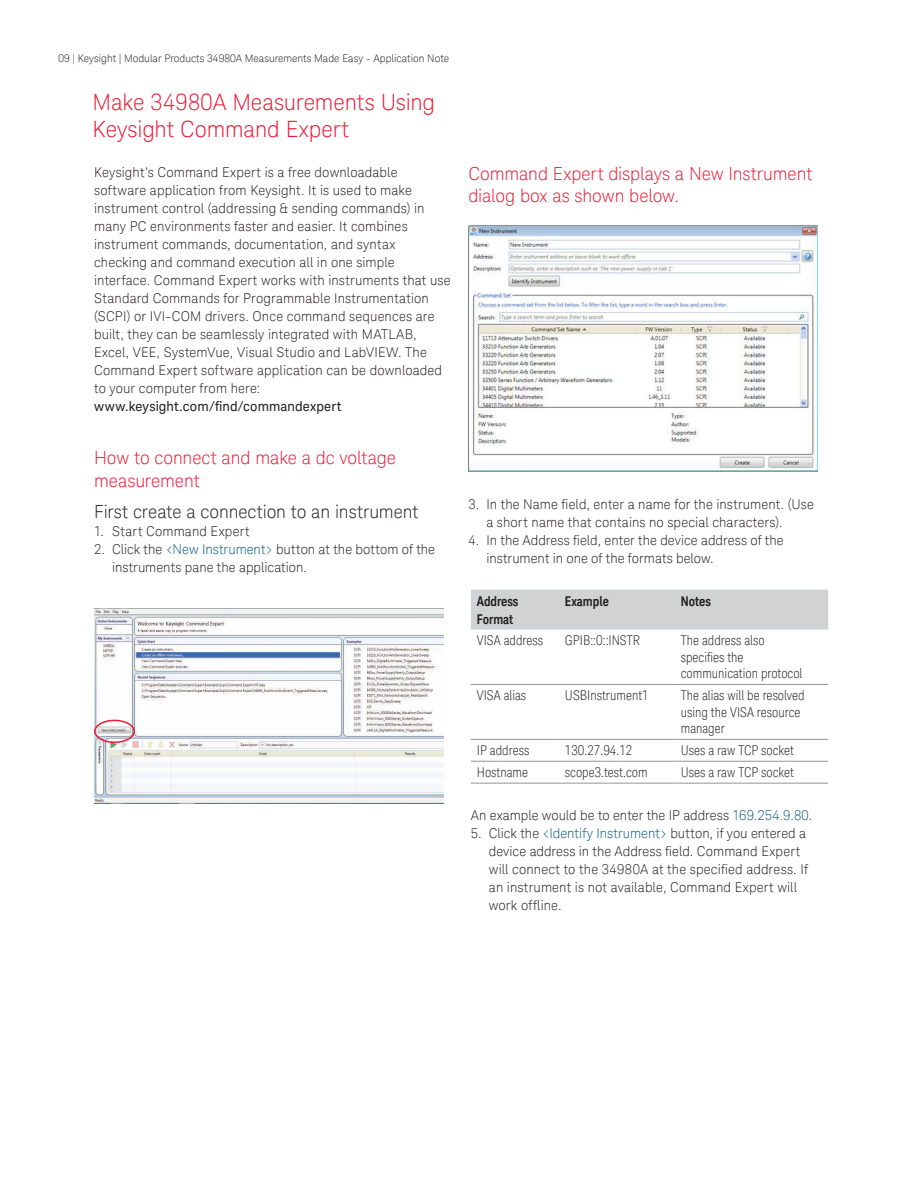
<style>
.page{position:relative;width:918px;height:1188px;background:#fff}
.page>*{position:absolute;margin:0;border:0;box-sizing:border-box;transform-origin:0 0}
.t1{font:300 22.5px/27px "Keysight Sans";letter-spacing:-.005em;color:#ed1a36}
.t2{font:300 18px/22.5px "Keysight Sans";letter-spacing:-.005em;color:#ed1a36}
.t3{font:300 18px "Keysight Sans";letter-spacing:-.005em;color:#231f20}
.t4{font:300 13.5px/18px "Keysight Sans";letter-spacing:.005em;color:#231f20}
.t5{font:300 condensed 13.5px/16.5px "Keysight Sans";color:#231f20}
.t6{font:13.5px "Keysight Sans";letter-spacing:.01em;color:#231f20}
.t7{font:700 13.5px/18px "Keysight Sans Condensed";color:#231f20}
.t8{font:300 10.5px "Keysight Sans";color:#231f20}
.s1{color:#0a5c7d}
</style>
<div class="page">
<img style="left:94px;top:608px;width:349px;height:195px">
<div style="left:94px;top:720px;width:41px;height:23px;border:2px solid #ed1a36;border-radius:50%"></div>
<img style="left:468px;top:225px;width:349px;height:247px">
<div style="left:471px;top:590px;width:357px;height:40px;background:#d1d2d4"></div>
<hr style="left:471px;top:684px;width:88px;height:1px;background:#939598">
<hr style="left:559px;top:684px;width:116px;height:1px;background:#939598">
<hr style="left:675px;top:684px;width:153px;height:1px;background:#939598">
<hr style="left:471px;top:739px;width:88px;height:1px;background:#939598">
<hr style="left:559px;top:739px;width:116px;height:1px;background:#939598">
<hr style="left:675px;top:739px;width:153px;height:1px;background:#939598">
<hr style="left:471px;top:761px;width:88px;height:1px;background:#939598">
<hr style="left:559px;top:761px;width:116px;height:1px;background:#939598">
<hr style="left:675px;top:761px;width:153px;height:1px;background:#939598">
<hr style="left:471px;top:783px;width:88px;height:1px;background:#939598">
<hr style="left:559px;top:783px;width:116px;height:1px;background:#939598">
<hr style="left:675px;top:783px;width:153px;height:1px;background:#939598">
<p class="t8" style="left:59px;top:52px;width:392px">09 | Keysight | Modular Products 34980A Measurements Made Easy - Application Note</p>
<h1 class="t1" style="left:93px;top:90px;width:344px">Make 34980A Measurements Using<br>Keysight Command Expert</h1>
<p class="t4" style="left:94px;top:163px;width:358px">Keysight’s Command Expert is a free downloadable software application from Keysight. It is used to make instrument control (addressing &amp; sending commands) in many PC environments faster and easier. It combines instrument commands, documentation, and syntax checking and command execution all in one simple interface. Command Expert works with instruments that use Standard Commands for Programmable Instrumentation (SCPI) or IVI-COM drivers. Once command sequences are built, they can be seamlessly integrated with MATLAB, Excel, VEE, SystemVue, Visual Studio and LabVIEW. The Command Expert software application can be downloaded to your computer from here:</p>
<p class="t6" style="left:94px;top:398px;width:249px">www.keysight.com/i nd/commandexpert</p>
<h2 class="t2" style="left:94px;top:446px;width:303px">How to connect and make a dc voltage measurement</h2>
<h2 class="t3" style="left:94px;top:503px;width:326px">First create a connection to an instrument</h2>
<p class="t4" style="left:94px;top:522px;width:157px">1. Start Command Expert</p>
<p class="t4" style="left:112px;top:540px;width:325px;text-indent:-18px">2. Click the <span class="s1">&lt;New Instrument&gt;</span> button at the bottom of the instruments pane the application.</p>
<h2 class="t2" style="left:468px;top:162px;width:346px">Command Expert displays a New Instrument dialog box as shown below.</h2>
<p class="t4" style="left:486px;top:495px;width:329px;text-indent:-18px">3. In the Name ield, enter a name for the instrument. (Use a short name that contains no special characters).</p>
<p class="t4" style="left:486px;top:531px;width:299px;text-indent:-18px">4. In the Address ield, enter the device address of the instrument in one of the formats below.</p>
<p class="t7" style="left:477px;top:593px;width:43px">Address<br>Format</p>
<p class="t7" style="left:565px;top:593px;width:45px">Example</p>
<p class="t7" style="left:681px;top:593px;width:32px">Notes</p>
<p class="t5" style="left:477px;top:632px;width:68px">VISA address</p>
<p class="t5" style="left:565px;top:633px;width:77px">GPIB::0::INSTR</p>
<p class="t5" style="left:681px;top:632px;width:123px">The address also specifies the communication protocol</p>
<p class="t5" style="left:477px;top:687px;width:51px">VISA alias</p>
<p class="t5" style="left:565px;top:688px;width:85px">USBInstrument1</p>
<p class="t5" style="left:681px;top:687px;width:125px">The alias will be resolved using the VISA resource manager</p>
<p class="t5" style="left:477px;top:742px;width:54px">IP address</p>
<p class="t5" style="left:565px;top:743px;width:69px">130.27.94.12</p>
<p class="t5" style="left:681px;top:742px;width:115px">Uses a raw TCP socket</p>
<p class="t5" style="left:477px;top:765px;width:53px">Hostname</p>
<p class="t5" style="left:565px;top:765px;width:84px">scope3.test.com</p>
<p class="t5" style="left:681px;top:764px;width:115px">Uses a raw TCP socket</p>
<p class="t4" style="left:471px;top:806px;width:343px">An example would be to enter the IP address <span class="s1">169.254.9.80</span>.</p>
<p class="t4" style="left:489px;top:824px;width:321px;text-indent:-18px">5. Click the <span class="s1">&lt;Identify Instrument&gt;</span> button, if you entered a device address in the Address ield. Command Expert will connect to the 34980A at the speciied address. If an instrument is not available, Command Expert will work ofline.</p>
</div>
